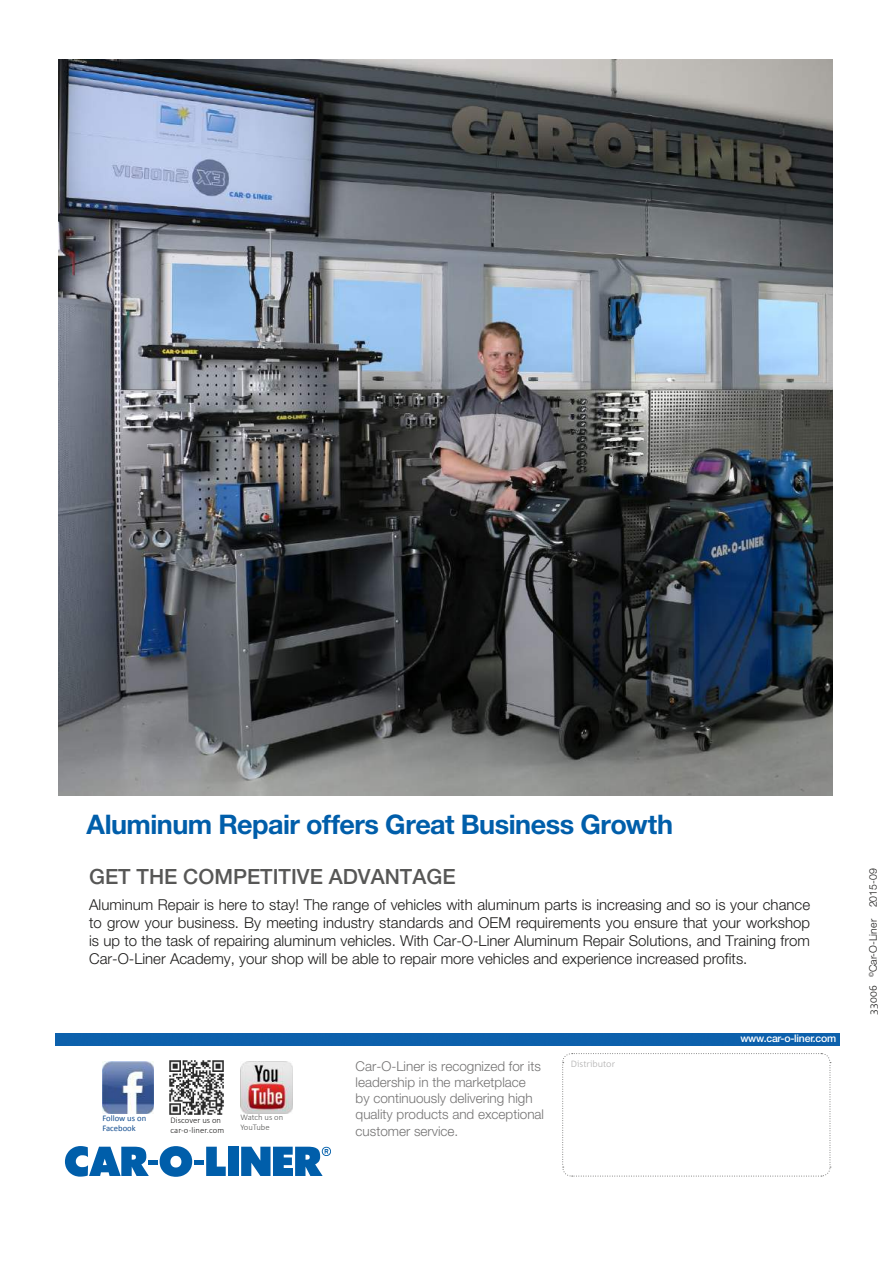
<style>
.page{position:relative;width:893px;height:1263px;background:#fff}
.page>*{position:absolute;margin:0;border:0;box-sizing:border-box;transform-origin:0 0}
.t1{font:700 27px "Helvetica Neue LT Pro";letter-spacing:-.02em;color:#005eaa}
.t2{font:500 21px "Helvetica Neue LT Pro";color:#575756}
.t3{font:300 15px/18px "Helvetica Neue LT Pro";color:#1c1b1a;text-align:justify}
.t4{font:300 13.5px/16.2px "Helvetica Neue LT Pro";color:#747373}
.t5{font:300 10.5px "Helvetica Neue LT Pro";color:#1c1b1a}
.t6{font:500 10.5px "Helvetica Neue LT Pro";letter-spacing:-.02em;color:#fff}
.t7{font:300 9px "Corpid C1";color:#afaeae}
.t8{font:300 8.55px/9.9px "Calibri";letter-spacing:.01em;color:#1c1b1a}
.t9{font:8.55px/9.9px "Calibri";color:#154f91}
.t10{font:300 8.55px/9.9px "Calibri";color:#575756}
.s1{font-family:"Corpid C1"}
</style>
<div class="page">
<div style="left:55px;top:1033px;width:785px;height:13px;background:#0c60ac"></div>
<svg style="left:562px;top:1053px;width:269px;height:124px"></svg>
<svg style="left:65px;top:1146px;width:127px;height:31px"></svg>
<hr style="left:194px;top:1160px;width:10px;height:4px;background:#005eaa">
<svg style="left:206px;top:1147px;width:20px;height:29px"></svg>
<div style="left:228px;top:1147px;width:11px;height:29px;background:#005eaa"></div>
<svg style="left:241px;top:1147px;width:90px;height:29px"></svg>
<img style="left:169px;top:1060px;width:55px;height:55px">
<img style="left:102px;top:1062px;width:51px;height:51px">
<img style="left:241px;top:1062px;width:51px;height:51px">
<img style="left:58px;top:60px;width:775px;height:736px">
<h1 class="t1" style="left:87px;top:807px;width:588px">Aluminum Repair offers Great Business Growth</h1>
<h2 class="t2" style="left:89px;top:863px;width:368px">GET THE COMPETITIVE ADVANTAGE</h2>
<p class="t3" style="left:89px;top:895px;width:722px">Aluminum Repair is here to stay! The range of vehicles with aluminum parts is increasing and so is your chance to grow your business. By meeting industry standards and OEM requirements you ensure that your workshop is up to the task of repairing aluminum vehicles. With Car-O-Liner Aluminum Repair Solutions, and Training from Car-O-Liner Academy, your shop will be able to repair more vehicles and experience increased profits.</p>
<p class="t9" style="left:102px;top:1113px;width:45px">Follow us on<br>Facebook</p>
<p class="t10" style="left:240px;top:1112px;width:44px">Watch us on<br>YouTube</p>
<p class="t8" style="left:170px;top:1115px;width:55px">Discover us on car-o-liner.com</p>
<p class="t4" style="left:356px;top:1057px;width:190px">Car-O-Liner is recognized for its leadership in the marketplace<br>by continuously delivering high quality products and exceptional customer service.</p>
<p class="t7" style="left:571px;top:1058px;width:46px">Distributor</p>
<p class="t6" style="left:740px;top:1032px;width:98px">www.car-o-liner.com</p>
<p class="t5" style="left:867px;top:1014px;width:147px;rotate:-90deg"><span class="s1">33006</span> <sup>©</sup>Car-O-Liner 2015-09</p>
</div>
